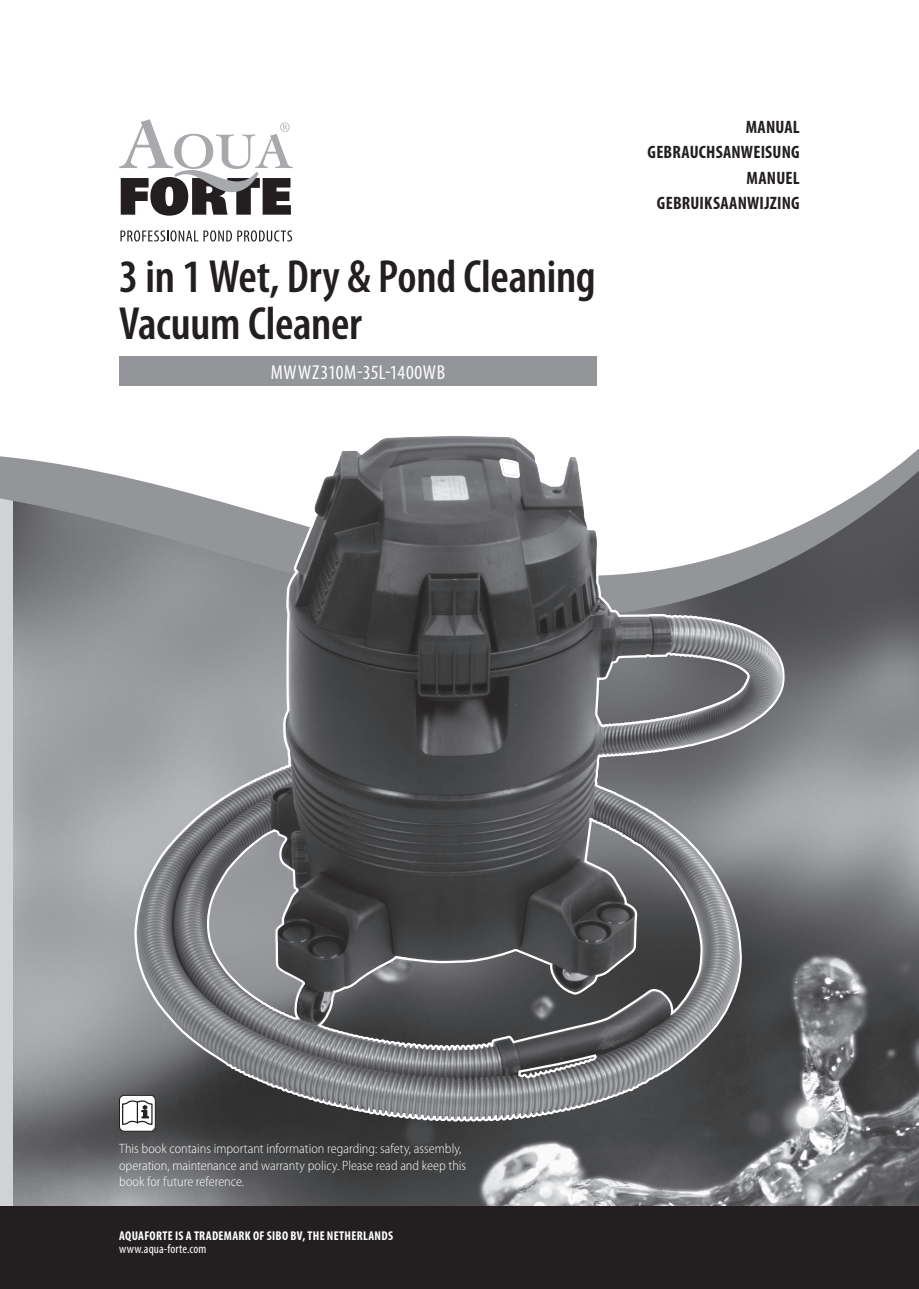
<style>
.page{position:relative;width:919px;height:1289px;background:#fff}
.page>*{position:absolute;margin:0;border:0;box-sizing:border-box;transform-origin:0 0}
.t1{font:600 condensed 46.65px/46.3px "Myriad Pro";letter-spacing:-.005em;color:#231f20}
.t2{font:condensed 20.1px "Myriad Pro";letter-spacing:.035em;color:#fff}
.t3{font:700 condensed 18px/25.5px "Myriad Pro";letter-spacing:.01em;color:#231f20;text-align:right}
.t4{font:300 semi-condensed 13.5px/16.5px "Myriad Pro";color:#fff}
.t5{font:700 condensed 12.75px "Myriad Pro";letter-spacing:.025em;color:#fff}
.t6{font:condensed 12.75px "Myriad Pro";letter-spacing:.01em;color:#fff}
</style>
<div class="page">
<svg style="left:119px;top:119px;width:174px;height:97px"></svg>
<svg style="left:120px;top:230px;width:172px;height:11px"></svg>
<div style="left:119px;top:356px;width:478px;height:30px;background:#939598"></div>
<img style="left:13px;top:804px;width:905px;height:402px">
<svg style="left:13px;top:752px;width:905px;height:52px;fill:#9fa0a4"></svg>
<svg style="left:13px;top:449px;width:905px;height:303px"></svg>
<div style="left:0;top:1206px;width:918px;height:82px;background:#231f20"></div>
<svg style="left:134px;top:436px;width:651px;height:687px"></svg>
<div style="left:119px;top:1095px;width:36px;height:36px;background:#fff;border-radius:5px"></div>
<div style="left:119px;top:1094px;width:37px;height:37px;border:1px solid #231f20;border-radius:5px"></div>
<svg style="left:122px;top:1100px;width:31px;height:25px"></svg>
<div style="left:0;top:437px;width:13px;height:851px;background:#d1d2d4"></div>
<svg style="left:0;top:443px;width:13px;height:58px"></svg>
<div style="left:0;top:424px;width:13px;height:19px;background:#fff"></div>
<div style="left:0;top:1206px;width:26px;height:82px;background:#231f20"></div>
<h1 class="t1" style="left:119px;top:254px;width:478px">3 in 1 Wet, Dry &amp; Pond Cleaning<br>Vacuum Cleaner</h1>
<h2 class="t2" style="left:271px;top:360px;width:176px">MWWZ310M-35L-1400WB</h2>
<h3 class="t3" style="left:647px;top:113px;width:154px">MANUAL<br>GEBRAUCHSANWEISUNG<br>MANUEL<br>GEBRUIKSAANWIJZING</h3>
<p class="t4" style="left:119px;top:1140px;width:348px">This book contains important information regarding: safety, assembly, operation, maintenance and warranty policy. Please read and keep this book for future reference.</p>
<p class="t5" style="left:119px;top:1227px;width:275px">AQUAFORTE IS A TRADEMARK OF SIBO BV, THE NETHERLANDS</p>
<p class="t6" style="left:119px;top:1241px;width:89px">www.aqua-forte.com</p>
</div>
